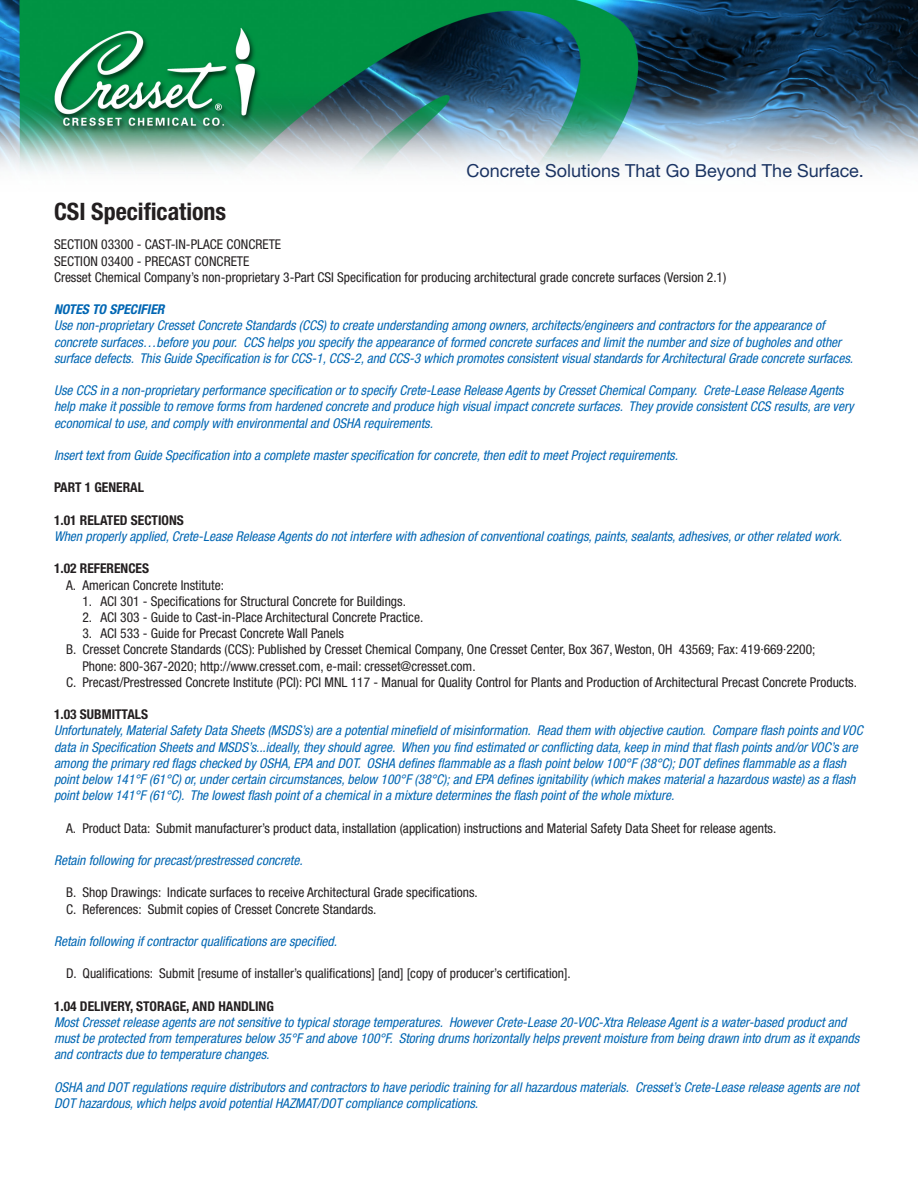
<style>
.page{position:relative;width:918px;height:1188px;background:#fff}
.page>*{position:absolute;margin:0;border:0;box-sizing:border-box;transform-origin:0 0}
.t1{font:700 condensed 24px "Helvetica Neue";color:#231f20}
.t2{font:18px "Helvetica Neue";color:#1b3463}
.t3{font:italic condensed 13.5px/16.2px "Helvetica Neue";color:#0166b3}
.t4{font:condensed 13.5px/16.2px "Helvetica Neue";color:#231f20}
.t5{font:700 condensed 13.5px "Helvetica Neue";color:#231f20}
.t6{font:italic 700 condensed 13.5px "Helvetica Neue";color:#0166b3}
</style>
<div class="page">
<img style="left:0;top:0;width:918px;height:172px">
<p class="t1" style="left:54px;top:196px;width:174px">CSI Specifications</p>
<h2 class="t2" style="left:467px;top:160px;width:399px">Concrete Solutions That Go Beyond The Surface.</h2>
<p class="t4" style="left:54px;top:236px;width:229px">SECTION 03300 - CAST-IN-PLACE CONCRETE</p>
<p class="t4" style="left:54px;top:253px;width:197px">SECTION 03400 - PRECAST CONCRETE</p>
<p class="t4" style="left:54px;top:269px;width:674px">Cresset Chemical Company’s non-proprietary 3-Part CSI Specification for producing architectural grade concrete surfaces (Version 2.1)</p>
<p class="t6" style="left:54px;top:301px;width:112px">NOTES TO SPECIFIER</p>
<p class="t3" style="left:54px;top:317px;width:801px">Use non-proprietary Cresset Concrete Standards (CCS) to create understanding among owners, architects/engineers and contractors for the appearance of concrete surfaces…before you pour. CCS helps you specify the appearance of formed concrete surfaces and limit the number and size of bugholes and other surface defects. This Guide Specification is for CCS-1, CCS-2, and CCS-3 which promotes consistent visual standards for Architectural Grade concrete surfaces.</p>
<p class="t3" style="left:54px;top:382px;width:801px">Use CCS in a non-proprietary performance specification or to specify Crete-Lease Release Agents by Cresset Chemical Company. Crete-Lease Release Agents help make it possible to remove forms from hardened concrete and produce high visual impact concrete surfaces. They provide consistent CCS results, are very economical to use, and comply with environmental and OSHA requirements.</p>
<p class="t3" style="left:54px;top:447px;width:626px">Insert text from Guide Specification into a complete master specification for concrete, then edit to meet Project requirements.</p>
<p class="t5" style="left:54px;top:479px;width:91px">PART 1 GENERAL</p>
<p class="t5" style="left:54px;top:512px;width:131px">1.01 RELATED SECTIONS</p>
<p class="t3" style="left:54px;top:528px;width:790px">When properly applied, Crete-Lease Release Agents do not interfere with adhesion of conventional coatings, paints, sealants, adhesives, or other related work.</p>
<p class="t5" style="left:54px;top:560px;width:97px">1.02 REFERENCES</p>
<p class="t4" style="left:66px;top:577px;width:159px">A. American Concrete Institute:</p>
<p class="t4" style="left:82px;top:593px;width:325px">1. ACI 301 - Specifications for Structural Concrete for Buildings.</p>
<p class="t4" style="left:82px;top:609px;width:342px">2. ACI 303 - Guide to Cast-in-Place Architectural Concrete Practice.</p>
<p class="t4" style="left:82px;top:625px;width:263px">3. ACI 533 - Guide for Precast Concrete Wall Panels</p>
<p class="t4" style="left:82px;top:641px;width:735px;text-indent:-16px">B. Cresset Concrete Standards (CCS): Published by Cresset Chemical Company, One Cresset Center, Box 367, Weston, OH 43569; Fax: 419·669·2200;<br>Phone: 800-367-2020; http://www.cresset.com, e-mail: cresset@cresset.com.</p>
<p class="t4" style="left:66px;top:674px;width:792px">C. Precast/Prestressed Concrete Institute (PCI): PCI MNL 117 - Manual for Quality Control for Plants and Production of Architectural Precast Concrete Products.</p>
<p class="t5" style="left:54px;top:706px;width:96px">1.03 SUBMITTALS</p>
<p class="t3" style="left:54px;top:722px;width:810px">Unfortunately, Material Safety Data Sheets (MSDS’s) are a potential minefield of misinformation. Read them with objective caution. Compare flash points and VOC data in Specification Sheets and MSDS’s...ideally, they should agree. When you find estimated or conflicting data, keep in mind that flash points and/or VOC’s are among the primary red flags checked by OSHA, EPA and DOT. OSHA defines flammable as a flash point below 100°F (38°C); DOT defines flammable as a flash point below 141°F (61°C) or, under certain circumstances, below 100°F (38°C); and EPA defines ignitability (which makes material a hazardous waste) as a flash point below 141°F (61°C). The lowest flash point of a chemical in a mixture determines the flash point of the whole mixture.</p>
<p class="t4" style="left:66px;top:820px;width:712px">A. Product Data: Submit manufacturer’s product data, installation (application) instructions and Material Safety Data Sheet for release agents.</p>
<p class="t3" style="left:54px;top:852px;width:250px">Retain following for precast/prestressed concrete.</p>
<p class="t4" style="left:66px;top:884px;width:413px">B. Shop Drawings: Indicate surfaces to receive Architectural Grade specifications.</p>
<p class="t4" style="left:66px;top:901px;width:312px">C. References: Submit copies of Cresset Concrete Standards.</p>
<p class="t3" style="left:54px;top:933px;width:285px">Retain following if contractor qualifications are specified.</p>
<p class="t4" style="left:66px;top:965px;width:506px">D. Qualifications: Submit [resume of installer’s qualifications] [and] [copy of producer’s certification].</p>
<p class="t5" style="left:54px;top:998px;width:221px">1.04 DELIVERY, STORAGE, AND HANDLING</p>
<p class="t3" style="left:54px;top:1014px;width:807px">Most Cresset release agents are not sensitive to typical storage temperatures. However Crete-Lease 20-VOC-Xtra Release Agent is a water-based product and must be protected from temperatures below 35°F and above 100°F. Storing drums horizontally helps prevent moisture from being drawn into drum as it expands and contracts due to temperature changes.</p>
<p class="t3" style="left:54px;top:1079px;width:806px">OSHA and DOT regulations require distributors and contractors to have periodic training for all hazardous materials. Cresset’s Crete-Lease release agents are not<br>DOT hazardous, which helps avoid potential HAZMAT/DOT compliance complications.</p>
</div>
